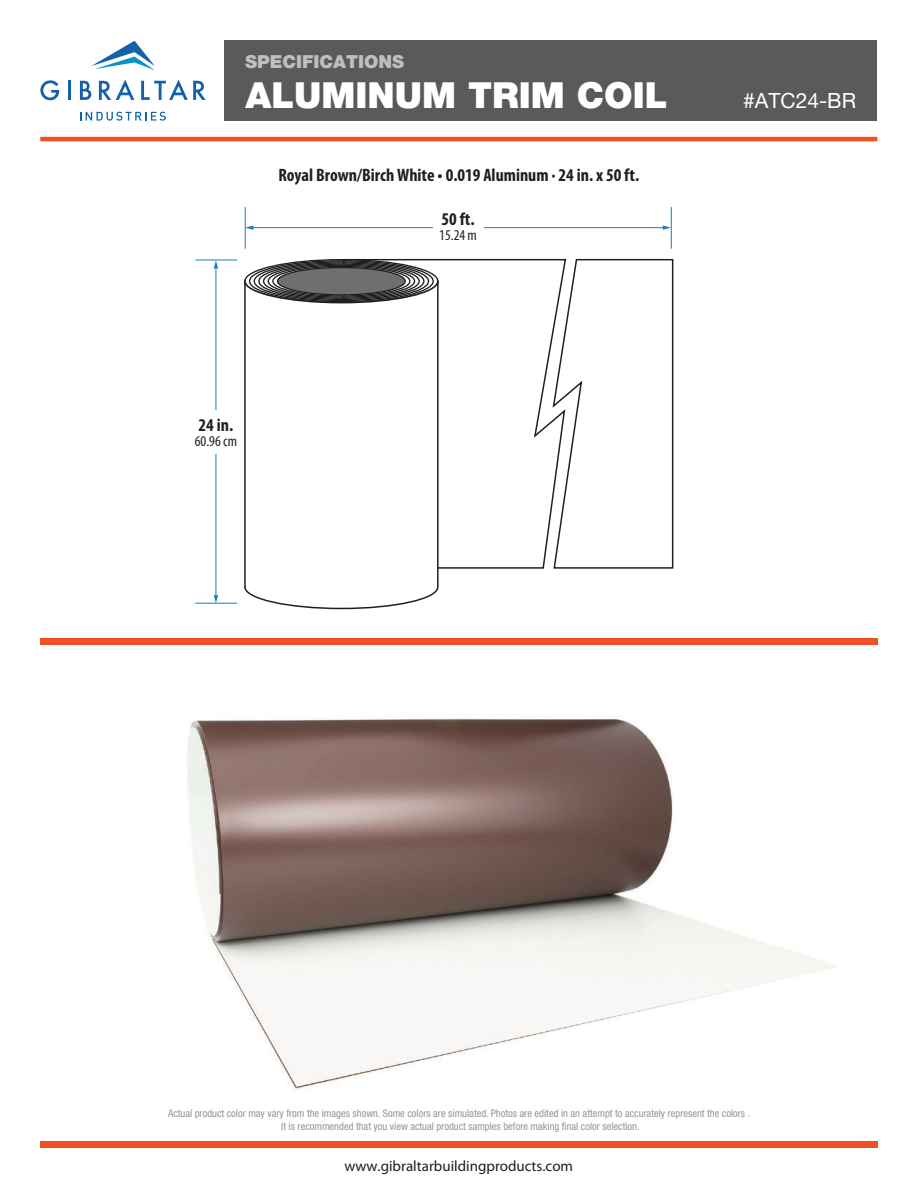
<style>
.page{position:relative;width:918px;height:1188px;background:#fff}
.page>*{position:absolute;margin:0;border:0;box-sizing:border-box;transform-origin:0 0}
.t1{font:900 36px "Helvetica Neue";color:#fff}
.t2{font:21px "Helvetica Neue";color:#fff}
.t3{font:700 condensed 18px "Myriad Pro";color:#211e1e}
.t4{font:900 18px "Helvetica Neue";color:#bcbebf}
.t5{font:15px "Myriad Pro";color:#1f1c1d}
.t6{font:condensed 15px "Myriad Pro";color:#211e1e}
.t7{font:condensed 10.5px/12.6px "Helvetica Neue";color:#939598;text-align:center}
</style>
<div class="page">
<div style="left:224px;top:41px;width:653px;height:80px;background:#595a5c"></div>
<hr style="left:40px;top:137px;width:837px;height:4px;background:#f05123">
<div style="left:40px;top:1142px;width:837px;height:6px;background:#f05123"></div>
<div style="left:40px;top:639px;width:837px;height:6px;background:#f05123"></div>
<hr style="left:671px;top:207px;width:1px;height:42px;background:#1282c5">
<hr style="left:245px;top:207px;width:1px;height:42px;background:#1282c5">
<hr style="left:252px;top:227px;width:412px;height:1px;background:#1282c5">
<svg style="left:663px;top:225px;width:8px;height:5px"></svg>
<svg style="left:245px;top:225px;width:8px;height:5px"></svg>
<div style="left:433px;top:203px;width:50px;height:50px;background:#fff"></div>
<hr style="left:195px;top:260px;width:42px;height:1px;background:#1282c5">
<hr style="left:195px;top:603px;width:42px;height:1px;background:#1282c5">
<hr style="left:216px;top:267px;width:1px;height:330px;background:#1282c5">
<svg style="left:214px;top:260px;width:4px;height:8px"></svg>
<svg style="left:214px;top:595px;width:4px;height:8px"></svg>
<div style="left:191px;top:410px;width:50px;height:43px;background:#fff"></div>
<svg style="left:567px;top:258px;width:107px;height:311px"></svg>
<svg style="left:343px;top:258px;width:224px;height:311px"></svg>
<div style="left:278px;top:267px;width:127px;height:28px;background:#6e6f71;border-radius:50%"></div>
<div style="left:268px;top:265px;width:147px;height:33px;border:1px solid #221e1f;border-radius:50%"></div>
<svg style="left:244px;top:279px;width:195px;height:331px"></svg>
<svg style="left:40px;top:80px;width:19px;height:20px"></svg>
<svg style="left:68px;top:81px;width:2px;height:19px"></svg>
<svg style="left:80px;top:81px;width:11px;height:19px"></svg>
<svg style="left:99px;top:80px;width:35px;height:20px"></svg>
<svg style="left:141px;top:80px;width:65px;height:20px"></svg>
<svg style="left:91px;top:41px;width:64px;height:29px"></svg>
<svg style="left:80px;top:112px;width:86px;height:9px"></svg>
<img style="left:187px;top:718px;width:650px;height:371px">
<h3 class="t4" style="left:245px;top:51px;width:161px">SPECIFICATIONS</h3>
<h1 class="t1" style="left:246px;top:74px;width:423px">ALUMINUM TRIM COIL</h1>
<h3 class="t3" style="left:278px;top:164px;width:362px">Royal Brown/Birch White • 0.019 Aluminum · 24 in. x 50 ft.</h3>
<h3 class="t3" style="left:442px;top:208px;width:35px">50 ft.</h3>
<h3 class="t6" style="left:439px;top:226px;width:39px">15.24 m</h3>
<h3 class="t3" style="left:199px;top:413px;width:36px">24 in.</h3>
<h3 class="t6" style="left:195px;top:432px;width:44px">60.96 cm</h3>
<h2 class="t2" style="left:743px;top:88px;width:114px">#ATC24-BR</h2>
<p class="t7" style="left:168px;top:1107px;width:584px">Actual product color may vary from the images shown. Some colors are simulated. Photos are edited in an attempt to accurately represent the colors .<br>It is recommended that you view actual product samples before making final color selection.</p>
<h3 class="t5" style="left:345px;top:1156px;width:230px">www.gibraltarbuildingproducts.com</h3>
</div>
